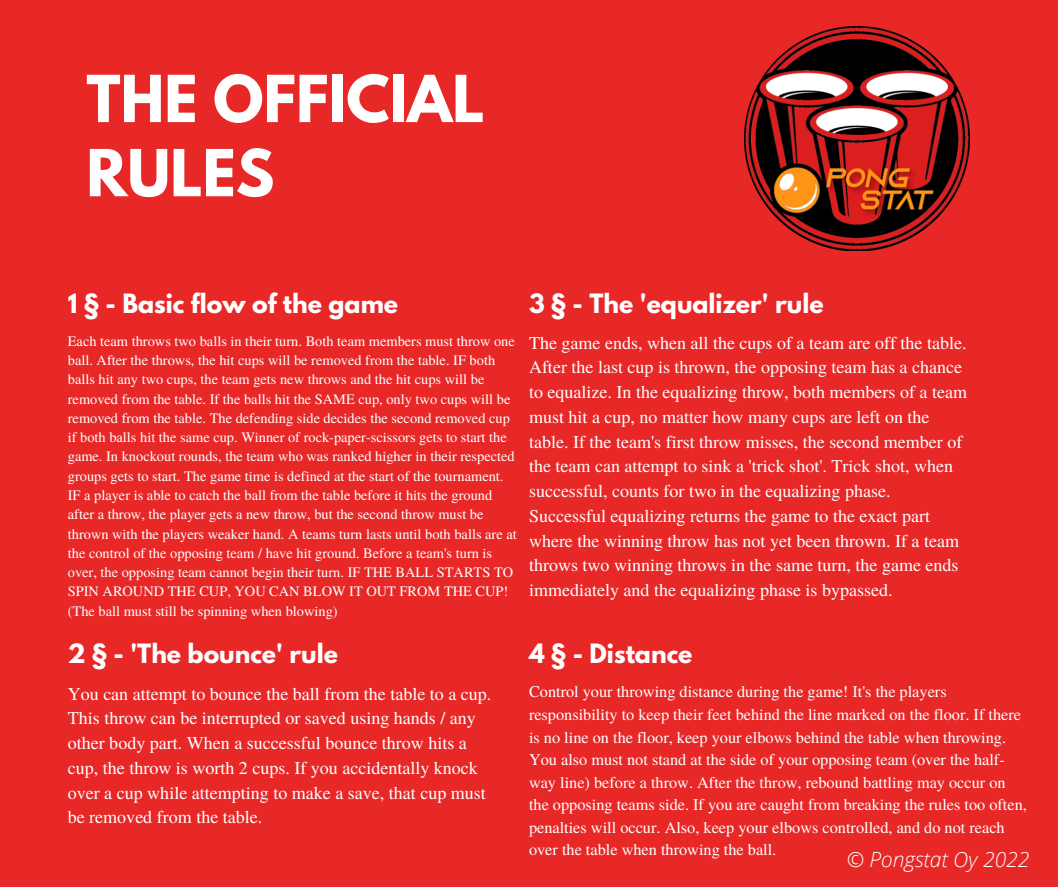
<style>
.page{position:relative;width:1058px;height:887px;background:#fff}
.page>*{position:absolute;margin:0;border:0;box-sizing:border-box;transform-origin:0 0}
.t1{font:700 57.3px/74.1px "League Spartan";color:#fff}
.t2{font:700 23.55px "League Spartan";color:#fff}
.t3{font:italic 300 21px "Open Sans";color:#fff}
.t4{font:18px/24.8px "Te X Gyre Termes";color:#fff}
.t5{font:16.35px/22.5px "Te X Gyre Termes";color:#fff}
.t6{font:14.4px/19.2px "Te X Gyre Termes";color:#fff}
</style>
<div class="page">
<div style="left:0;top:0;width:1058px;height:886px;background:#e82727"></div>
<img style="left:744px;top:27px;width:225px;height:224px">
<h1 class="t1" style="left:86px;top:69px;width:400px">THE OFFICIAL<br>RULES</h1>
<h2 class="t2" style="left:68px;top:292px;width:332px">1 § - Basic flow of the game</h2>
<p class="t6" style="left:68px;top:331px;width:450px">Each team throws two balls in their turn. Both team members must throw one ball. After the throws, the hit cups will be removed from the table. IF both balls hit any two cups, the team gets new throws and the hit cups will be removed from the table. If the balls hit the SAME cup, only two cups will be removed from the table. The defending side decides the second removed cup if both balls hit the same cup. Winner of rock-paper-scissors gets to start the game. In knockout rounds, the team who was ranked higher in their respected groups gets to start. The game time is defined at the start of the tournament.<br>IF a player is able to catch the ball from the table before it hits the ground after a throw, the player gets a new throw, but the second throw must be thrown with the players weaker hand. A teams turn lasts until both balls are at the control of the opposing team / have hit ground. Before a team's turn is over, the opposing team cannot begin their turn. IF THE BALL STARTS TO SPIN AROUND THE CUP, YOU CAN BLOW IT OUT FROM THE CUP! (The ball must still be spinning when blowing)</p>
<h2 class="t2" style="left:68px;top:641px;width:271px">2 § - 'The bounce' rule</h2>
<p class="t4" style="left:68px;top:680px;width:425px">You can attempt to bounce the ball from the table to a cup.<br>This throw can be interrupted or saved using hands / any other body part. When a successful bounce throw hits a cup, the throw is worth 2 cups. If you accidentally knock over a cup while attempting to make a save, that cup must be removed from the table.</p>
<h2 class="t2" style="left:529px;top:292px;width:296px">3 § - The 'equalizer' rule</h2>
<p class="t4" style="left:529px;top:329px;width:439px">The game ends, when all the cups of a team are off the table.<br>After the last cup is thrown, the opposing team has a chance to equalize. In the equalizing throw, both members of a team must hit a cup, no matter how many cups are left on the table. If the team's first throw misses, the second member of the team can attempt to sink a 'trick shot'. Trick shot, when successful, counts for two in the equalizing phase.<br>Successful equalizing returns the game to the exact part where the winning throw has not yet been thrown. If a team throws two winning throws in the same turn, the game ends immediately and the equalizing phase is bypassed.</p>
<h2 class="t2" style="left:529px;top:641px;width:165px">4 § - Distance</h2>
<p class="t5" style="left:529px;top:680px;width:499px">Control your throwing distance during the game! It's the players responsibility to keep their feet behind the line marked on the floor. If there is no line on the floor, keep your elbows behind the table when throwing.<br>You also must not stand at the side of your opposing team (over the half&shy;way line) before a throw. After the throw, rebound battling may occur on the opposing teams side. If you are caught from breaking the rules too often, penalties will occur. Also, keep your elbows controlled, and do not reach over the table when throwing the ball.</p>
<h3 class="t3" style="left:846px;top:844px;width:184px">© Pongstat Oy 2022</h3>
</div>
